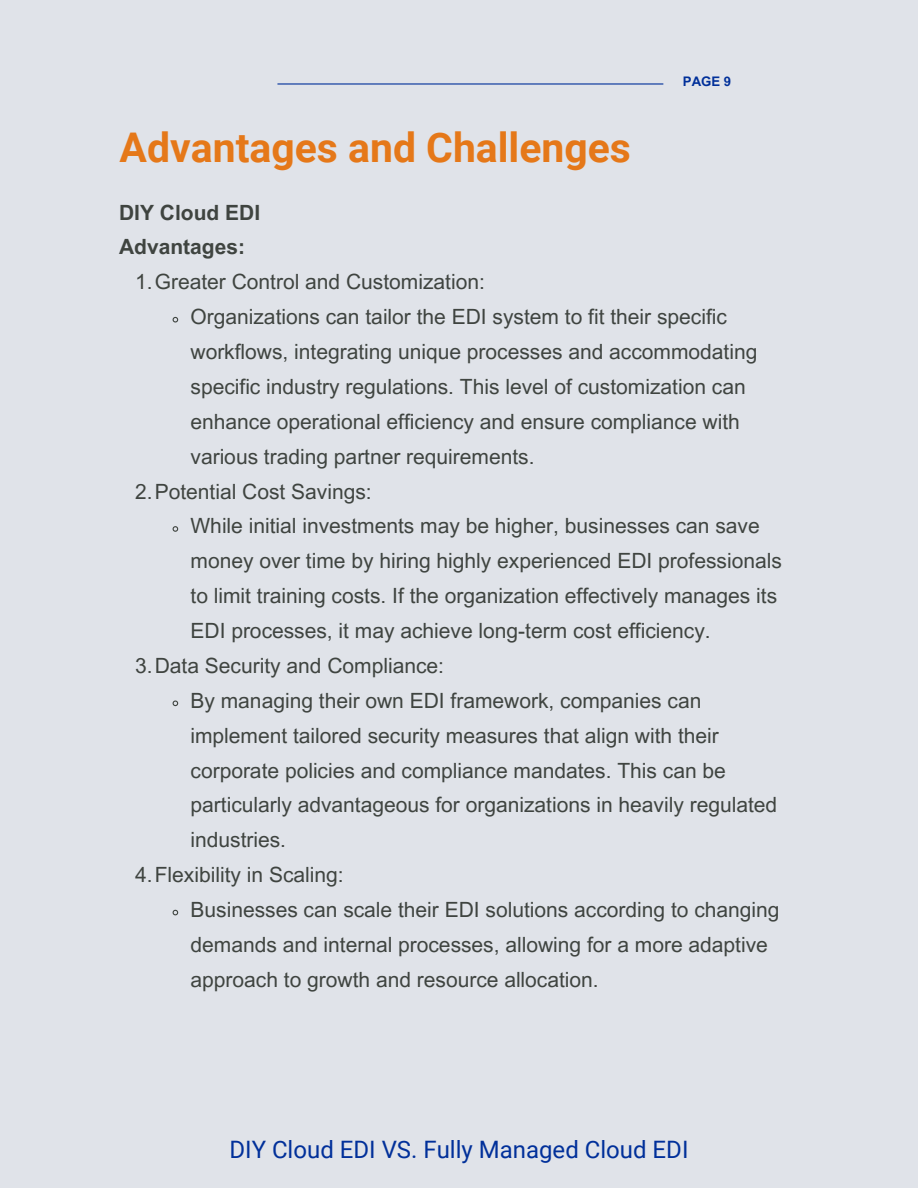
<style>
.page{position:relative;width:918px;height:1188px;background:#e0e3e9}
.page>*{position:absolute;margin:0;border:0;box-sizing:border-box;transform-origin:0 0}
.t1{font:700 40.95px "Roboto";color:#e57819}
.t2{font:24px "Roboto";color:#01309a}
.t3{font:21px/34.8px "Arial MT Pro";color:#3f4440}
.t4{font:700 21px/34.8px "Arial MT Pro";color:#3f4440}
.t5{font:700 13.2px "Arial MT Pro";color:#01309a}
</style>
<div class="page">
<hr style="left:277px;top:83px;width:386px;height:2px;background:#01309a">
<svg style="left:172px;top:316px;width:7px;height:7px"></svg>
<svg style="left:172px;top:526px;width:7px;height:6px"></svg>
<svg style="left:172px;top:700px;width:7px;height:7px"></svg>
<svg style="left:172px;top:909px;width:7px;height:7px"></svg>
<p class="t5" style="left:683px;top:76px;width:50px">PAGE 9</p>
<h1 class="t1" style="left:120px;top:124px;width:513px">Advantages and Challenges</h1>
<h3 class="t4" style="left:119px;top:197px;width:143px">DIY Cloud EDI<br>Advantages:</h3>
<p class="t3" style="left:135px;top:267px;width:351px">1.Greater Control and Customization:</p>
<p class="t3" style="left:191px;top:302px;width:568px">Organizations can tailor the EDI system to fit their specific workflows, integrating unique processes and accommodating specific industry regulations. This level of customization can enhance operational efficiency and ensure compliance with various trading partner requirements.</p>
<p class="t3" style="left:135px;top:476px;width:238px">2.Potential Cost Savings:</p>
<p class="t3" style="left:191px;top:511px;width:593px">While initial investments may be higher, businesses can save money over time by hiring highly experienced EDI professionals to limit training costs. If the organization effectively manages its EDI processes, it may achieve long-term cost efficiency.</p>
<p class="t3" style="left:135px;top:651px;width:310px">3.Data Security and Compliance:</p>
<p class="t3" style="left:191px;top:686px;width:588px">By managing their own EDI framework, companies can implement tailored security measures that align with their corporate policies and compliance mandates. This can be particularly advantageous for organizations in heavily regulated industries.</p>
<p class="t3" style="left:135px;top:860px;width:210px">4.Flexibility in Scaling:</p>
<p class="t3" style="left:191px;top:895px;width:591px">Businesses can scale their EDI solutions according to changing demands and internal processes, allowing for a more adaptive approach to growth and resource allocation.</p>
<h2 class="t2" style="left:229px;top:1136px;width:461px">DIY Cloud EDI VS. Fully Managed Cloud EDI</h2>
</div>
